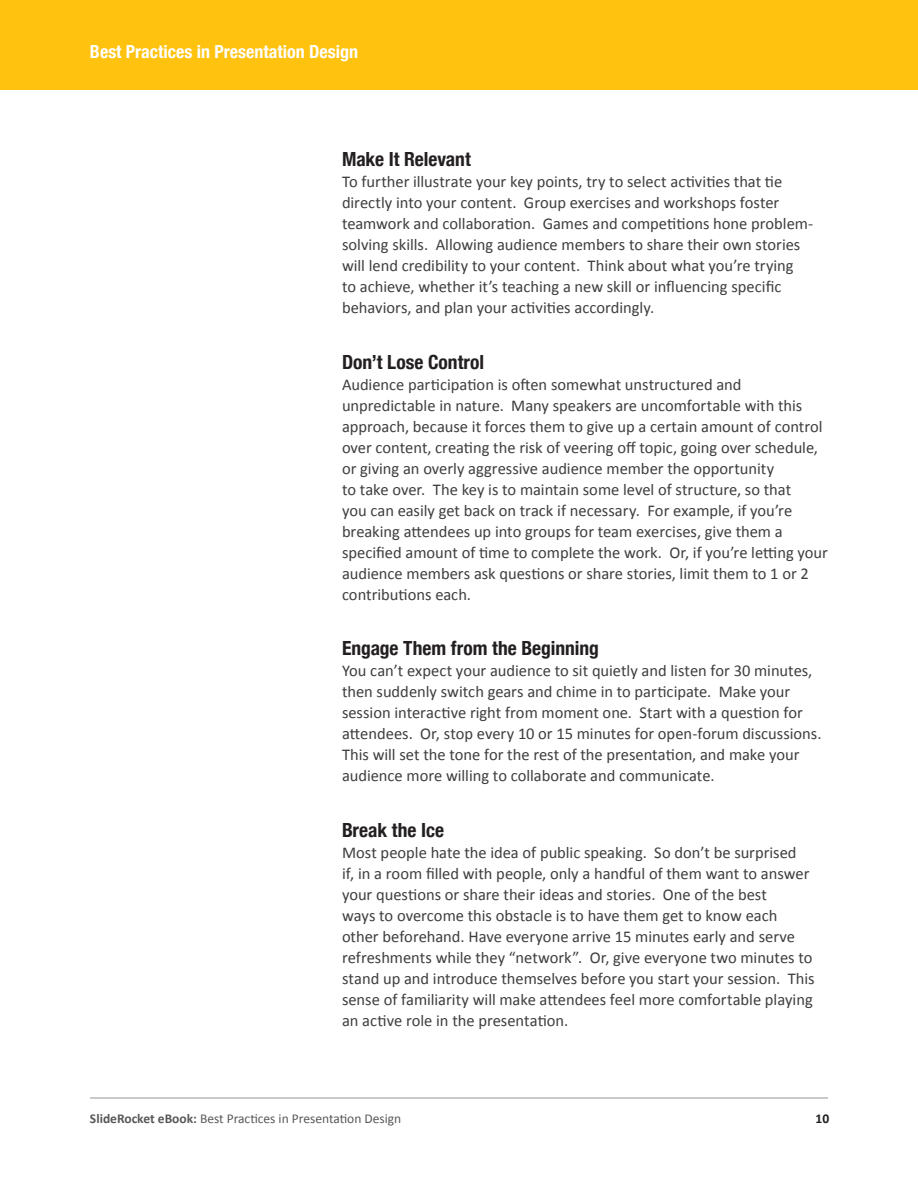
<style>
.page{position:relative;width:918px;height:1188px;background:#fff}
.page>*{position:absolute;margin:0;border:0;box-sizing:border-box;transform-origin:0 0}
.Header_03{font:700 condensed 19.5px "Helvetica Neue";color:#231f20}
.t1{font:700 condensed 18px "Helvetica Neue";color:#fff}
.ebook_Paragraph_styl{font:16.5px/21px "Calibri";color:#3e3e3f}
.t2{font:13.5px "Calibri";color:#57585a}
.t3{font:700 13.5px "Calibri";color:#231f20}
.s1{font-weight:700}
</style>
<div class="page">
<div style="left:0;top:0;width:918px;height:89px;background:#ffc20e"></div>
<hr style="left:90px;top:1098px;width:738px;height:1px;background:#939598">
<p class="t1" style="left:90px;top:40px;width:270px">Best Practices in Presentation Design</p>
<p class="Header_03" style="left:342px;top:148px;width:130px">Make It Relevant</p>
<p class="ebook_Paragraph_styl" style="left:342px;top:171px;width:473px">To further illustrate your key points, try to select activities that tie directly into your content. Group exercises and workshops foster teamwork and collaboration. Games and competitions hone problem&shy;solving skills. Allowing audience members to share their own stories will lend credibility to your content. Think about what you’re trying<br>to achieve, whether it’s teaching a new skill or influencing specific behaviors, and plan your activities accordingly.</p>
<p class="Header_03" style="left:342px;top:350px;width:144px">Don’t Lose Control</p>
<p class="ebook_Paragraph_styl" style="left:342px;top:373px;width:487px">Audience participation is often somewhat unstructured and unpredictable in nature. Many speakers are uncomfortable with this approach, because it forces them to give up a certain amount of control over content, creating the risk of veering off topic, going over schedule, or giving an overly aggressive audience member the opportunity<br>to take over. The key is to maintain some level of structure, so that<br>you can easily get back on track if necessary. For example, if you’re breaking attendees up into groups for team exercises, give them a specified amount of time to complete the work. Or, if you’re letting your audience members ask questions or share stories, limit them to 1 or 2 contributions each.</p>
<p class="Header_03" style="left:342px;top:637px;width:258px">Engage Them from the Beginning</p>
<p class="ebook_Paragraph_styl" style="left:342px;top:660px;width:481px">You can’t expect your audience to sit quietly and listen for 30 minutes, then suddenly switch gears and chime in to participate. Make your session interactive right from moment one. Start with a question for attendees. Or, stop every 10 or 15 minutes for open-forum discussions.<br>This will set the tone for the rest of the presentation, and make your audience more willing to collaborate and communicate.</p>
<p class="Header_03" style="left:342px;top:818px;width:104px">Break the Ice</p>
<p class="ebook_Paragraph_styl" style="left:342px;top:841px;width:474px">Most people hate the idea of public speaking. So don’t be surprised<br>if, in a room filled with people, only a handful of them want to answer your questions or share their ideas and stories. One of the best<br>ways to overcome this obstacle is to have them get to know each other beforehand. Have everyone arrive 15 minutes early and serve refreshments while they “network”. Or, give everyone two minutes to stand up and introduce themselves before you start your session. This sense of familiarity will make attendees feel more comfortable playing an active role in the presentation.</p>
<p class="t2" style="left:90px;top:1110px;width:313px"><span class="s1">SlideRocket eBook:</span> Best Practices in Presentation Design</p>
<p class="t3" style="left:816px;top:1110px;width:15px">10</p>
</div>
